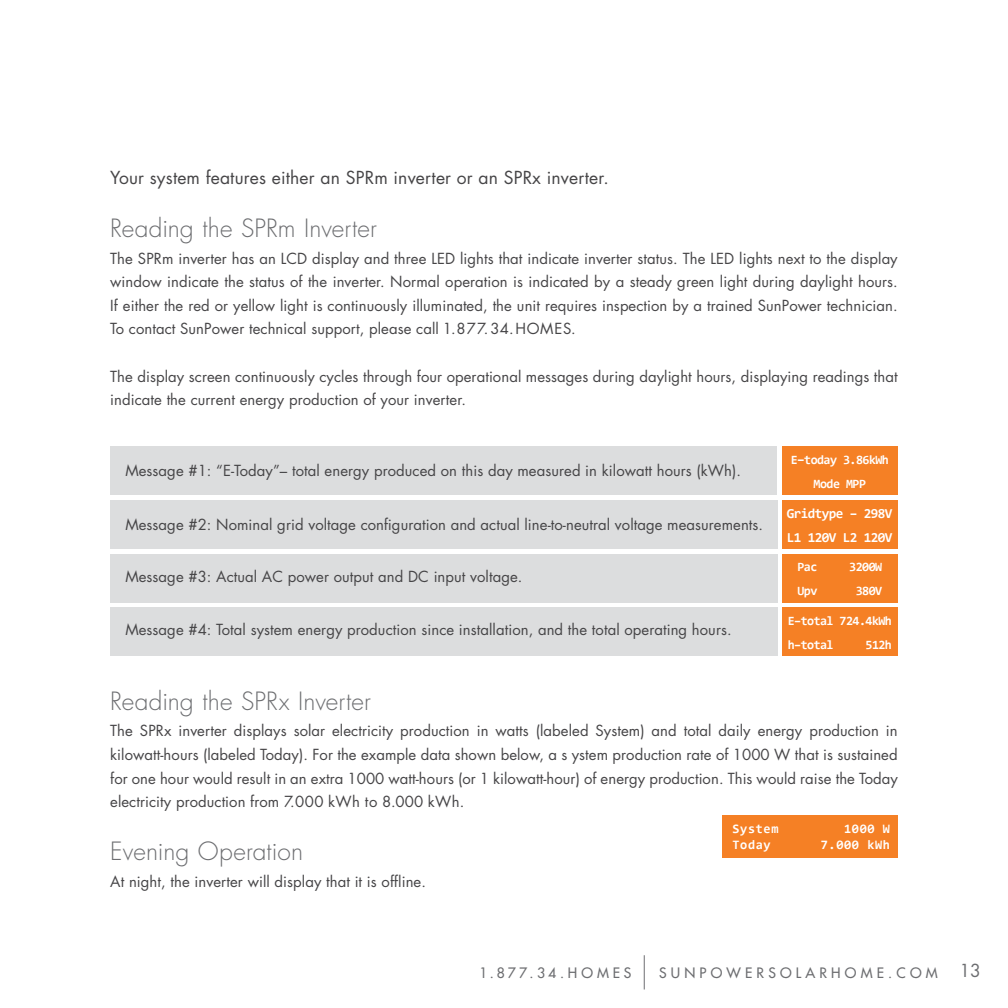
<style>
.page{position:relative;width:1008px;height:1008px;background:#fff}
.page>*{position:absolute;margin:0;border:0;box-sizing:border-box;transform-origin:0 0}
.t1{font:300 24.5px "Futura";letter-spacing:.005em;color:#6d6e71}
.t2{font:17.5px "Futura";letter-spacing:.01em;color:#464547}
.t3{font:14.88px/23.6px "Futura";letter-spacing:.005em;color:#464547;text-align:justify}
.t4{font:14px "Futura";letter-spacing:.3em;color:#6d6e71}
.t5{font:14px "Futura";letter-spacing:.26em;color:#6d6e71}
.t6{font:700 13.83px/24.3px "Consolas";letter-spacing:-.04em;color:#fff}
.t7{font:700 12.95px/16.4px "Consolas";letter-spacing:.05em;color:#fff}
.t8{font:700 12.78px/24.3px "Consolas";letter-spacing:-.04em;color:#fff}
.s1{font-size:13.83px}
.s2{font-size:17.5px}
</style>
<div class="page">
<hr style="left:644px;top:955px;width:1px;height:35px;background:#6d6e71">
<div style="left:722px;top:815px;width:176px;height:43px;background:#f58025"></div>
<div style="left:110px;top:608px;width:667px;height:48px;background:#dcddde"></div>
<div style="left:782px;top:608px;width:116px;height:48px;background:#f58025"></div>
<div style="left:110px;top:446px;width:667px;height:49px;background:#dcddde"></div>
<div style="left:782px;top:446px;width:116px;height:49px;background:#f58025"></div>
<div style="left:110px;top:554px;width:667px;height:48px;background:#dcddde"></div>
<div style="left:782px;top:554px;width:116px;height:48px;background:#f58025"></div>
<div style="left:110px;top:501px;width:667px;height:48px;background:#dcddde"></div>
<div style="left:782px;top:501px;width:115px;height:48px;background:#f58025"></div>
<p class="t2" style="left:110px;top:165px;width:500px">Your system features either an SPRm inverter or an SPRx inverter.</p>
<h1 class="t1" style="left:110px;top:212px;width:268px">Reading the SPRm Inverter</h1>
<p class="t3" style="left:110px;top:246px;width:789px">The SPRm inverter has an LCD display and three LED lights that indicate inverter status. The LED lights next to the display window indicate the status of the inverter. Normal operation is indicated by a steady green light during daylight hours.<br>If either the red or yellow light is continuously illuminated, the unit requires inspection by a trained SunPower technician.<br>To contact SunPower technical support, please call 1.877.34.HOMES.</p>
<p class="t3" style="left:110px;top:364px;width:789px">The display screen continuously cycles through four operational messages during daylight hours, displaying readings that indicate the current energy production of your inverter.</p>
<p class="t3" style="left:125px;top:458px;width:617px">Message #1: “E-Today”– total energy produced on this day measured in kilowatt hours (kWh).</p>
<p class="t3" style="left:125px;top:513px;width:639px">Message #2: Nominal grid voltage configuration and actual line-to-neutral voltage measurements.</p>
<p class="t3" style="left:125px;top:565px;width:399px">Message #3: Actual AC power output and DC input voltage.</p>
<p class="t3" style="left:125px;top:618px;width:608px">Message #4: Total system energy production since installation, and the total operating hours.</p>
<p class="t8" style="left:791px;top:447px;width:100px;text-align:center">E<span class="s1">–</span>today 3.86kWh<br>Mode MPP</p>
<p class="t6" style="left:787px;top:501px;width:107px">Gridtype – 298V<br>L1 120V L2 120V</p>
<p class="t8" style="left:797px;top:554px;width:21px">Pac</p>
<p class="t8" style="left:849px;top:554px;width:34px">3200W</p>
<p class="t8" style="left:797px;top:578px;width:21px">Upv</p>
<p class="t8" style="left:856px;top:578px;width:28px">380V</p>
<p class="t8" style="left:788px;top:608px;width:106px">E–total 724.4kWh h–total</p>
<p class="t8" style="left:866px;top:632px;width:28px">512h</p>
<h1 class="t1" style="left:110px;top:685px;width:262px">Reading the SPRx Inverter</h1>
<p class="t3" style="left:110px;top:719px;width:789px">The SPRx inverter displays solar electricity production in watts (labeled System) and total daily energy production in kilowatt-hours (labeled Today). For the example data shown below, a s ystem production rate of 1000 W that is sustained for one hour would result in an extra 1000 watt-hours (or 1 kilowatt-hour) of energy production. This would raise the Today electricity production from 7.000 kWh to 8.000 kWh.</p>
<h1 class="t1" style="left:110px;top:836px;width:194px">Evening Operation</h1>
<p class="t3" style="left:110px;top:870px;width:317px">At night, the inverter will display that it is offline.</p>
<p class="t7" style="left:733px;top:820px;width:47px">System<br>Today</p>
<p class="t7" style="left:821px;top:820px;width:71px;text-align:right">1000 W<br>7.000 kWh</p>
<p class="t5" style="left:480px;top:964px;width:153px">1.877.34.HOMES</p>
<p class="t4" style="left:659px;top:963px;width:324px">SUNPOWERSOLARHOME.COM <span class="s2">13</span></p>
</div>
